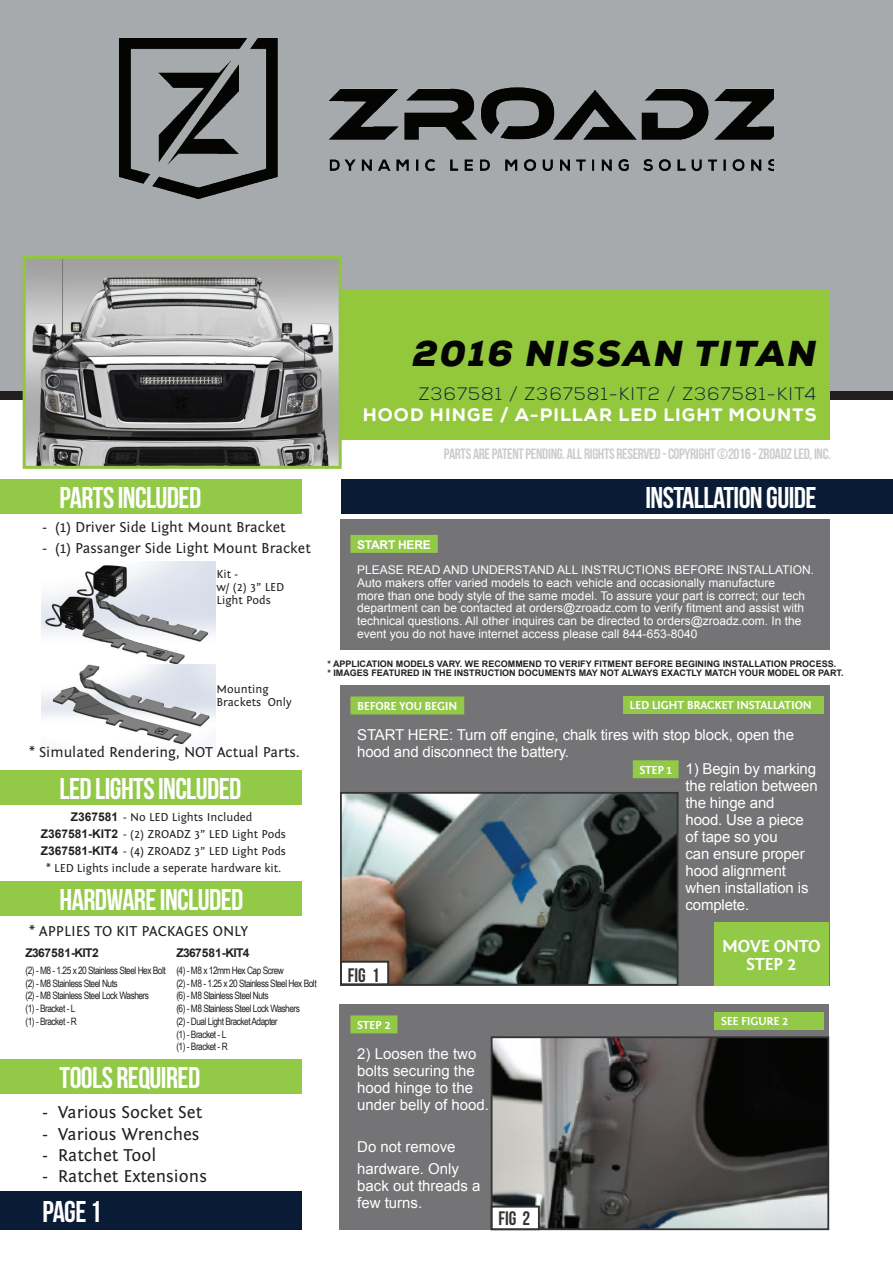
<style>
.page{position:relative;width:893px;height:1263px;background:#fff}
.page>*{position:absolute;margin:0;border:0;box-sizing:border-box;transform-origin:0 0}
.t1{font:italic 900 36px "Nexa";letter-spacing:.06em;color:#040503}
.t2{font:30px "Bebas Neue";letter-spacing:-.02em;color:#fff}
.t3{font:19.5px "Bebas Neue";color:#323332}
.t4{font:18px "Fontin Sans";color:#231f20}
.t5{font:300 18px "Nexa";letter-spacing:.06em;color:#0a2238}
.t6{font:800 18px "Nexa";letter-spacing:.06em;color:#fff}
.t7{font:700 18px/18px "Fontin Sans";letter-spacing:-.02em;color:#fff;text-align:center}
.t8{font:15px/17px "Arial";letter-spacing:-.01em;color:#fff}
.t9{font:15px "Fontin Sans";color:#231f20}
.t10{font:15px "Bebas Neue";letter-spacing:-.02em;color:#ceccca}
.t11{font:12px/12.8px "Arial";color:#fff}
.t12{font:12px/12.8px "Fontin Sans";color:#231f20}
.t13{font:700 12px "Fontin Sans";letter-spacing:-.02em;color:#fff}
.t14{font:700 12px "Arial";letter-spacing:-.05em;color:#231f20}
.t15{font:700 12px "Arial";letter-spacing:-.02em;color:#fff}
.t16{font:10.2px/12.8px "Arial Narrow";letter-spacing:-.05em;color:#231f20}
.t17{font:700 9px/9.3px "Arial";color:#231f20}
.s1{font-family:"Arial";font-weight:700}
</style>
<div class="page">
<div style="left:340px;top:685px;width:489px;height:300px;background:#747375"></div>
<div style="left:339px;top:1005px;width:490px;height:225px;background:#747375"></div>
<div style="left:0;top:0;width:893px;height:391px;background:#a7aaac"></div>
<div style="left:0;top:391px;width:893px;height:9px;background:#231f20"></div>
<img style="left:343px;top:795px;width:332px;height:188px">
<div style="left:340px;top:792px;width:338px;height:194px;border:2px solid #323332"></div>
<img style="left:494px;top:1039px;width:332px;height:188px">
<div style="left:491px;top:1036px;width:338px;height:194px;border:2px solid #323332"></div>
<div style="left:340px;top:961px;width:49px;height:24px;background:#fff"></div>
<div style="left:340px;top:961px;width:49px;height:24px;border:2px solid #323332"></div>
<div style="left:491px;top:1206px;width:49px;height:24px;background:#fff"></div>
<div style="left:491px;top:1206px;width:49px;height:24px;border:2px solid #323332"></div>
<div style="left:0;top:1191px;width:301px;height:39px;background:#091b35"></div>
<div style="left:340px;top:519px;width:489px;height:130px;background:#747375"></div>
<div style="left:350px;top:535px;width:88px;height:18px;background:#92c947"></div>
<div style="left:350px;top:696px;width:114px;height:18px;background:#92c947"></div>
<div style="left:633px;top:760px;width:46px;height:18px;background:#92c947"></div>
<div style="left:350px;top:1015px;width:47px;height:18px;background:#92c947"></div>
<div style="left:623px;top:696px;width:200px;height:18px;background:#92c947"></div>
<div style="left:714px;top:922px;width:115px;height:63px;background:#92c947"></div>
<div style="left:714px;top:1012px;width:109px;height:18px;background:#92c947"></div>
<div style="left:0;top:1060px;width:302px;height:34px;background:#92c947"></div>
<div style="left:0;top:480px;width:302px;height:34px;background:#92c947"></div>
<div style="left:0;top:882px;width:302px;height:34px;background:#92c947"></div>
<div style="left:0;top:771px;width:302px;height:34px;background:#92c947"></div>
<img style="left:42px;top:562px;width:173px;height:102px">
<img style="left:42px;top:664px;width:173px;height:87px">
<div style="left:340px;top:289px;width:489px;height:151px;background:#94c83c"></div>
<div style="left:341px;top:480px;width:552px;height:34px;background:#091b35"></div>
<img style="left:27px;top:260px;width:311px;height:205px">
<div style="left:23px;top:256px;width:319px;height:213px;border:3px solid #93c640"></div>
<img style="left:119px;top:38px;width:655px;height:161px">
<h1 class="t1" style="left:413px;top:330px;width:405px">2016 NISSAN TITAN</h1>
<h3 class="t5" style="left:419px;top:383px;width:399px">Z367581 / Z367581-KIT2 / Z367581-KIT4</h3>
<h3 class="t6" style="left:363px;top:403px;width:455px">HOOD HINGE / A-PILLAR LED LIGHT MOUNTS</h3>
<h2 class="t2" style="left:60px;top:481px;width:143px">PARTS INCLUDED</h2>
<p class="t9" style="left:43px;top:518px;width:245px">- (1) Driver Side Light Mount Bracket</p>
<p class="t9" style="left:43px;top:540px;width:270px">- (1) Passanger Side Light Mount Bracket</p>
<p class="t12" style="left:217px;top:568px;width:69px">Kit -<br>w/ (2) 3” LED<br>Light Pods</p>
<p class="t12" style="left:217px;top:683px;width:77px">Mounting<br>Brackets Only</p>
<p class="t9" style="left:29px;top:744px;width:272px">* Simulated Rendering, NOT Actual Parts.</p>
<h2 class="t2" style="left:60px;top:772px;width:183px">LED LIGHTS INCLUDED</h2>
<p class="t12" style="left:41px;top:808px;width:247px;line-height:17px;text-align:center"><span class="s1">Z367581</span> - No LED Lights Included<br><span class="s1">Z367581-KIT2</span> - (2) ZROADZ 3” LED Light Pods<br><span class="s1">Z367581-KIT4</span> - (4) ZROADZ 3” LED Light Pods</p>
<p class="t12" style="left:46px;top:862px;width:237px">* LED Lights include a seperate hardware kit.</p>
<h2 class="t2" style="left:60px;top:883px;width:185px">HARDWARE INCLUDED</h2>
<p class="t9" style="left:29px;top:922px;width:221px">* APPLIES TO KIT PACKAGES ONLY</p>
<p class="t10" style="left:444px;top:445px;width:388px">PARTS ARE PATENT PENDING. ALL RIGHTS RESERVED - COPYRIGHT ©2016 - ZROADZ LED, INC.</p>
<h2 class="t2" style="left:645px;top:481px;width:173px">INSTALLATION GUIDE</h2>
<p class="t15" style="left:357px;top:536px;width:75px">START HERE</p>
<p class="t11" style="left:357px;top:564px;width:458px">PLEASE READ AND UNDERSTAND ALL INSTRUCTIONS BEFORE INSTALLATION.<br>Auto makers offer varied models to each vehicle and occasionally manufacture<br>more than one body style of the same model. To assure your part is correct; our tech department can be contacted at orders@zroadz.com to verify fitment and assist with technical questions. All other inquires can be directed to orders@zroadz.com. In the event you do not have internet access please call 844-653-8040</p>
<p class="t17" style="left:327px;top:659px;width:518px">* APPLICATION MODELS VARY. WE RECOMMEND TO VERIFY FITMENT BEFORE BEGINING INSTALLATION PROCESS.<br>* IMAGES FEATURED IN THE INSTRUCTION DOCUMENTS MAY NOT ALWAYS EXACTLY MATCH YOUR MODEL OR PART.</p>
<p class="t13" style="left:630px;top:699px;width:184px">LED LIGHT BRACKET INSTALLATION</p>
<p class="t13" style="left:357px;top:700px;width:102px">BEFORE YOU BEGIN</p>
<p class="t8" style="left:357px;top:726px;width:438px">START HERE: Turn off engine, chalk tires with stop block, open the hood and disconnect the battery.</p>
<p class="t13" style="left:639px;top:763px;width:34px">STEP 1</p>
<p class="t8" style="left:685px;top:760px;width:134px">1) Begin by marking the relation between the hinge and<br>hood. Use a piece of tape so you<br>can ensure proper hood alignment when installation is complete.</p>
<p class="t14" style="left:26px;top:944px;width:75px">Z367581-KIT2</p>
<p class="t16" style="left:26px;top:963px;width:142px">(2) - M8 - 1.25 x 20 Stainless Steel Hex Bolt (2) - M8 Stainless Steel Nuts<br>(2) - M8 Stainless Steel Lock Washers<br>(1) - Bracket - L<br>(1) - Bracket - R</p>
<p class="t14" style="left:176px;top:944px;width:75px">Z367581-KIT4</p>
<p class="t16" style="left:176px;top:963px;width:142px">(4) - M8 x 12mm Hex Cap Screw<br>(2) - M8 - 1.25 x 20 Stainless Steel Hex Bolt (6) - M8 Stainless Steel Nuts<br>(6) - M8 Stainless Steel Lock Washers<br>(2) - Dual Light Bracket Adapter<br>(1) - Bracket - L<br>(1) - Bracket - R</p>
<h3 class="t3" style="left:348px;top:965px;width:33px">FIG 1</h3>
<p class="t13" style="left:357px;top:1018px;width:35px">STEP 2</p>
<p class="t8" style="left:357px;top:1045px;width:133px">2) Loosen the two bolts securing the hood hinge to the under belly of hood.</p>
<p class="t8" style="left:357px;top:1137px;width:103px;line-height:21.3px">Do not remove hardware. Only</p>
<p class="t8" style="left:357px;top:1177px;width:125px">back out threads a few turns.</p>
<h2 class="t2" style="left:60px;top:1061px;width:142px">TOOLS REQUIRED</h2>
<h3 class="t4" style="left:43px;top:1102px;width:161px">- Various Socket Set</h3>
<h3 class="t4" style="left:43px;top:1124px;width:159px">- Various Wrenches</h3>
<h3 class="t4" style="left:43px;top:1145px;width:115px">- Ratchet Tool</h3>
<h3 class="t4" style="left:43px;top:1166px;width:166px">- Ratchet Extensions</h3>
<h2 class="t2" style="left:42px;top:1195px;width:61px">PAGE 1</h2>
<h3 class="t3" style="left:498px;top:1207px;width:33px">FIG 2</h3>
<h3 class="t7" style="left:722px;top:938px;width:100px">MOVE ONTO<br>STEP 2</h3>
<p class="t13" style="left:721px;top:1015px;width:69px">SEE FIGURE 2</p>
</div>
